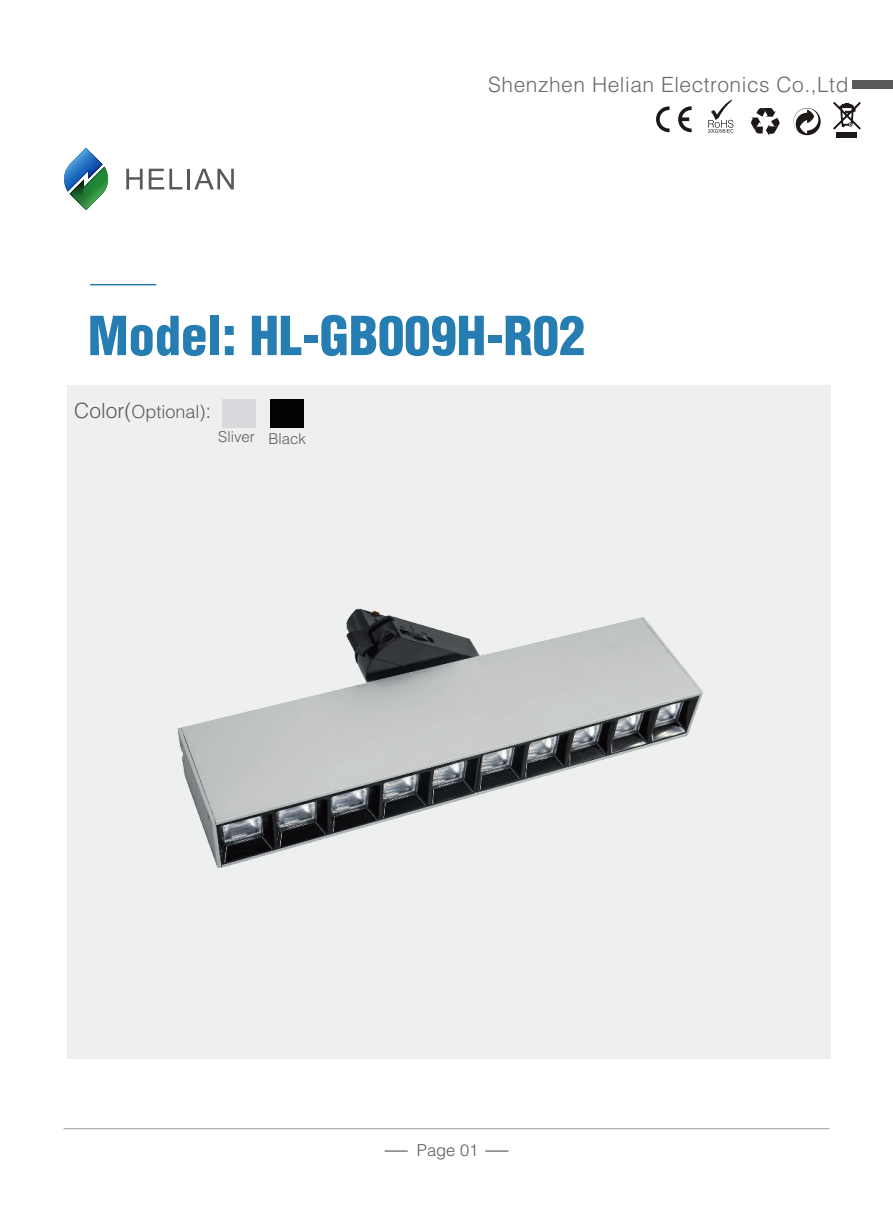
<style>
.page{position:relative;width:893px;height:1212px;background:#fff}
.page>*{position:absolute;margin:0;border:0;box-sizing:border-box;transform-origin:0 0}
.t1{font:900 condensed 52.5px "Helvetica";color:#267db1}
.t2{font:300 21px "Helvetica";letter-spacing:.025em;color:#67696c}
.t3{font:300 18px "Helvetica";color:#5a5b5d}
.t4{font:300 16.5px "Helvetica";color:#5a5b5d}
.t5{font:300 15px "Helvetica";color:#5a5b5d}
.s1{font-size:21px}
</style>
<div class="page">
<div style="left:67px;top:385px;width:764px;height:673px;background:#eef0f0"></div>
<svg style="left:63px;top:148px;width:46px;height:63px"></svg>
<svg style="left:126px;top:169px;width:17px;height:20px"></svg>
<svg style="left:149px;top:169px;width:33px;height:20px"></svg>
<hr style="left:188px;top:169px;width:2px;height:20px;background:#58595b">
<svg style="left:194px;top:169px;width:40px;height:20px"></svg>
<hr style="left:64px;top:1128px;width:765px;height:1px;background:#999b9e">
<svg style="left:385px;top:1151px;width:23px;height:1px"></svg>
<svg style="left:485px;top:1151px;width:23px;height:1px"></svg>
<div style="left:852px;top:80px;width:41px;height:9px;background:#58595b"></div>
<hr style="left:90px;top:284px;width:66px;height:1px;background:#257db2">
<svg style="left:656px;top:106px;width:36px;height:26px"></svg>
<svg style="left:708px;top:100px;width:25px;height:33px"></svg>
<div style="left:837px;top:132px;width:20px;height:5px;background:#1d1715"></div>
<svg style="left:833px;top:102px;width:28px;height:27px"></svg>
<svg style="left:751px;top:108px;width:29px;height:28px"></svg>
<svg style="left:793px;top:108px;width:28px;height:27px"></svg>
<img style="left:177px;top:608px;width:526px;height:260px">
<div style="left:222px;top:399px;width:34px;height:28px;background:#d8dadd"></div>
<div style="left:270px;top:400px;width:34px;height:28px;background:#030303"></div>
<p class="t2" style="left:488px;top:76px;width:362px">Shenzhen Helian Electronics Co.,Ltd</p>
<h1 class="t1" style="left:88px;top:315px;width:499px">Model: HL-GB009H-R02</h1>
<p class="t3" style="left:74px;top:405px;width:139px"><span class="s1">Color(</span>Optional)<span class="s1">:</span></p>
<p class="t5" style="left:218px;top:431px;width:89px">Sliver Black</p>
<p class="t4" style="left:417px;top:1144px;width:63px">Page 01</p>
</div>
